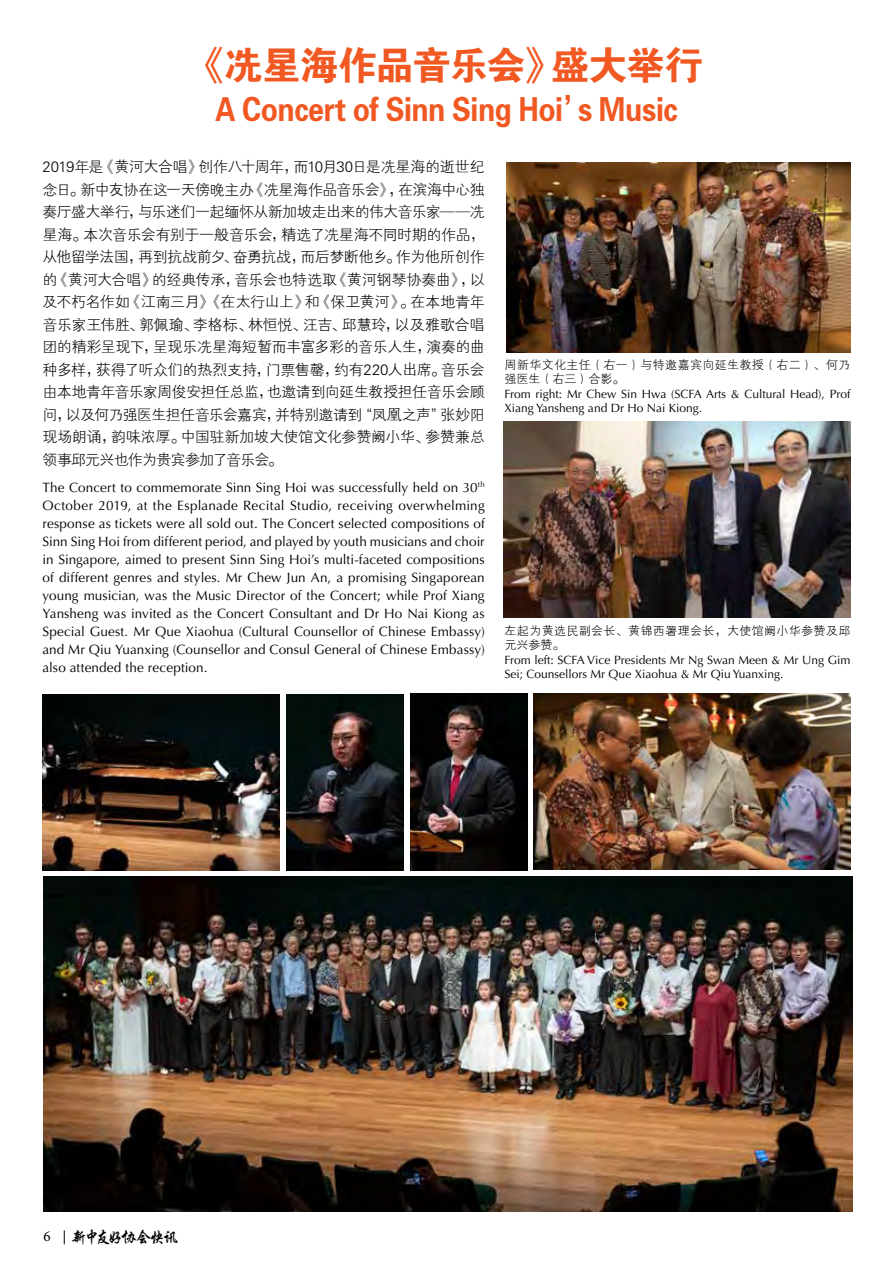
<style>
.page{position:relative;width:893px;height:1263px;background:#fff}
.page>*{position:absolute;margin:0;border:0;box-sizing:border-box;transform-origin:0 0}
.t1{font:39px "FZDHTJW GB1 0";letter-spacing:-.04em;color:#f15822}
.t2{font:33px "FZDHTJW GB1 0";letter-spacing:-.015em;color:#f15822;scale:.86 1}
.t3{font:16.5px "FZXKJW GB1 0";letter-spacing:-.1em;color:#000;scale:.92 1}
.t4{font:15px/22.5px "FZXH1 JW GB1 0";letter-spacing:-.03em;color:#000;text-align:justify}
.t5{font:15px "Minion Pro";color:#000}
.t6{font:13.5px/18px "Optima LT Std";letter-spacing:.01em;color:#000;text-align:justify}
.t7{font:12px/14.4px "Optima LT Std";color:#000}
.t8{font:12px/14.4px "FZXH1 JW GB1 0";letter-spacing:.03em;color:#000}
</style>
<div class="page">
<img style="left:534px;top:693px;width:316px;height:176px">
<img style="left:43px;top:694px;width:236px;height:176px">
<img style="left:44px;top:876px;width:808px;height:336px">
<img style="left:506px;top:162px;width:344px;height:190px">
<img style="left:286px;top:694px;width:117px;height:176px">
<img style="left:410px;top:693px;width:117px;height:177px">
<img style="left:503px;top:422px;width:347px;height:195px">
<svg style="left:64px;top:1230px;width:1px;height:14px"></svg>
<h1 class="t1" style="left:190px;top:44px;width:515px">《冼星海作品音乐会》盛大举行</h1>
<h2 class="t2" style="left:215px;top:92px;width:540px">A Concert of Sinn Sing Hoi’s Music</h2>
<p class="t4" style="left:43px;top:156px;width:444px">2019年是《黄河大合唱》创作八十周年，而10月30日是冼星海的逝世纪念日。新中友协在这一天傍晚主办《冼星海作品音乐会》，在滨海中心独奏厅盛大举行，与乐迷们一起缅怀从新加坡走出来的伟大音乐家——冼星海。本次音乐会有别于一般音乐会，精选了冼星海不同时期的作品，从他留学法国，再到抗战前夕、奋勇抗战，而后梦断他乡。作为他所创作的《黄河大合唱》的经典传承，音乐会也特选取《黄河钢琴协奏曲》，以及不朽名作如《江南三月》《在太行山上》和《保卫黄河》。在本地青年音乐家王伟胜、郭佩瑜、李格标、林恒悦、汪吉、邱慧玲，以及雅歌合唱团的精彩呈现下，呈现乐冼星海短暂而丰富多彩的音乐人生，演奏的曲种多样，获得了听众们的热烈支持，门票售罄，约有220人出席。音乐会由本地青年音乐家周俊安担任总监，也邀请到向延生教授担任音乐会顾问，以及何乃强医生担任音乐会嘉宾，并特别邀请到“凤凰之声”张妙阳现场朗诵，韵味浓厚。中国驻新加坡大使馆文化参赞阙小华、参赞兼总领事邱元兴也作为贵宾参加了音乐会。</p>
<p class="t6" style="left:43px;top:479px;width:444px">The Concert to commemorate Sinn Sing Hoi was successfully held on 30<sup>th </sup>October 2019, at the Esplanade Recital Studio, receiving overwhelming response as tickets were all sold out. The Concert selected compositions of Sinn Sing Hoi from different period, and played by youth musicians and choir in Singapore, aimed to present Sinn Sing Hoi’s multi-faceted compositions of different genres and styles. Mr Chew Jun An, a promising Singaporean young musician, was the Music Director of the Concert; while Prof Xiang Yansheng was invited as the Concert Consultant and Dr Ho Nai Kiong as Special Guest. Mr Que Xiaohua (Cultural Counsellor of Chinese Embassy) and Mr Qiu Yuanxing (Counsellor and Consul General of Chinese Embassy) also attended the reception.</p>
<p class="t8" style="left:505px;top:358px;width:347px">周新华文化主任（右一）与特邀嘉宾向延生教授（右二）、何乃强医生（右三）合影。</p>
<p class="t7" style="left:505px;top:387px;width:347px">From right: Mr Chew Sin Hwa (SCFA Arts &amp; Cultural Head), Prof<br>Xiang Yansheng and Dr Ho Nai Kiong.</p>
<p class="t8" style="left:505px;top:624px;width:347px">左起为黄选民副会长、黄锦西署理会长，大使馆阙小华参赞及邱元兴参赞。</p>
<p class="t7" style="left:505px;top:653px;width:347px">From left: SCFA Vice Presidents Mr Ng Swan Meen &amp; Mr Ung Gim<br>Sei; Counsellors Mr Que Xiaohua &amp; Mr Qiu Yuanxing.</p>
<p class="t5" style="left:43px;top:1228px;width:9px">6</p>
<p class="t3" style="left:72px;top:1228px;width:117px">新中友好协会快讯</p>
</div>
